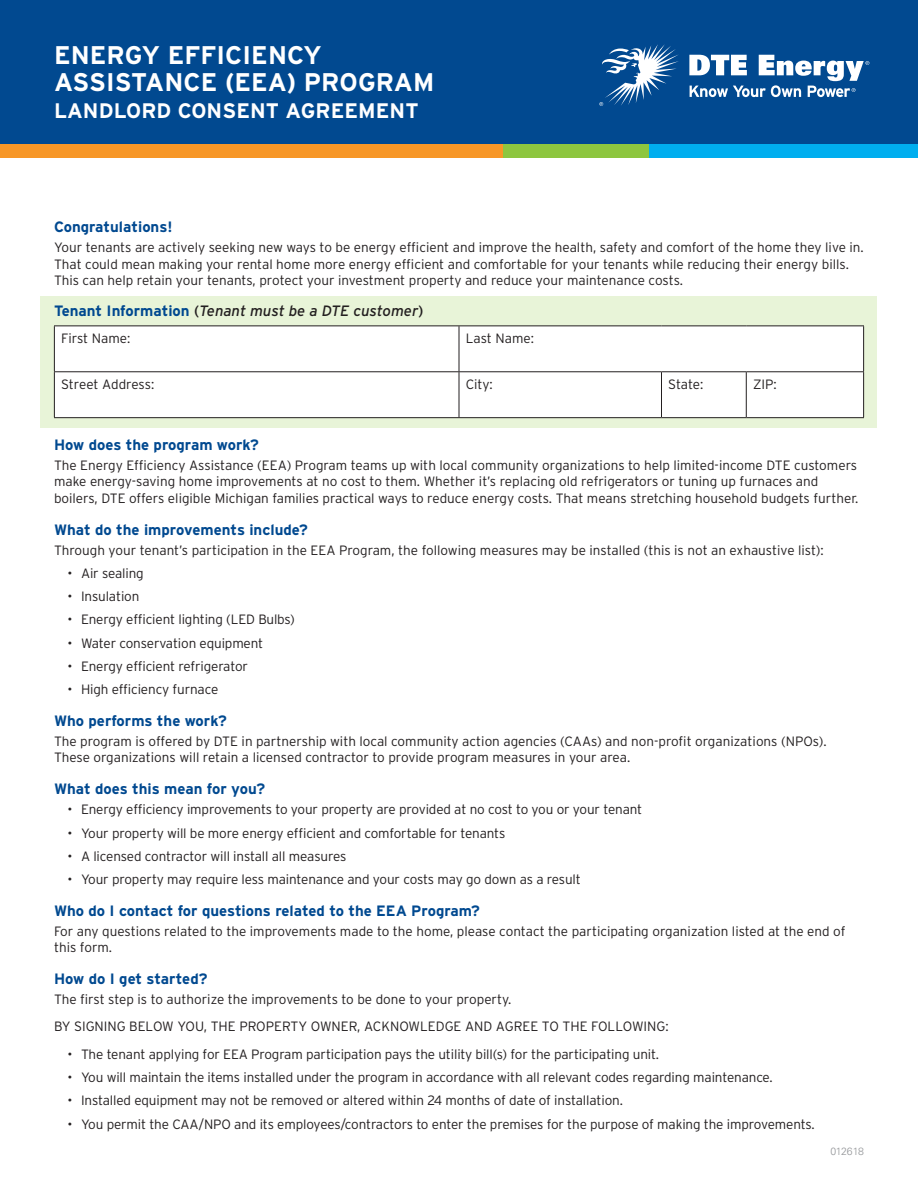
<style>
.page{position:relative;width:918px;height:1188px;background:#fff}
.page>*{position:absolute;margin:0;border:0;box-sizing:border-box;transform-origin:0 0}
.t1{font:700 25.5px/27px "Interstate";letter-spacing:.005em;color:#fff}
.t2{font:700 21px "Interstate";letter-spacing:.005em;color:#fff}
.t3{font:700 15px "Interstate";color:#014990}
.t4{font:italic 15px "Interstate";color:#231f20}
.table_body{font:300 13.5px/16.5px "Interstate";letter-spacing:-.01em;color:#231f20}
.t5{font:300 10.5px "Univers LT Pro 45";letter-spacing:-.035em;color:#939598}
.s1{font-weight:700;font-style:normal;color:#014990}
.s2{font-style:normal}
</style>
<div class="page">
<div style="left:40px;top:296px;width:838px;height:132px;background:#e8f4d8"></div>
<div style="left:55px;top:326px;width:808px;height:91px;background:#fff"></div>
<hr style="left:54px;top:325px;width:405px;height:1px;background:#231f20">
<hr style="left:54px;top:326px;width:1px;height:45px;background:#231f20">
<hr style="left:459px;top:325px;width:203px;height:1px;background:#231f20">
<hr style="left:459px;top:326px;width:1px;height:45px;background:#231f20">
<hr style="left:662px;top:325px;width:84px;height:1px;background:#231f20">
<hr style="left:746px;top:325px;width:118px;height:1px;background:#231f20">
<hr style="left:863px;top:326px;width:1px;height:45px;background:#231f20">
<hr style="left:54px;top:371px;width:405px;height:1px;background:#231f20">
<hr style="left:54px;top:372px;width:1px;height:45px;background:#231f20">
<hr style="left:459px;top:371px;width:203px;height:1px;background:#231f20">
<hr style="left:459px;top:372px;width:1px;height:45px;background:#231f20">
<hr style="left:662px;top:371px;width:84px;height:1px;background:#231f20">
<hr style="left:661px;top:372px;width:1px;height:45px;background:#231f20">
<hr style="left:746px;top:371px;width:118px;height:1px;background:#231f20">
<hr style="left:746px;top:372px;width:1px;height:45px;background:#231f20">
<hr style="left:863px;top:372px;width:1px;height:45px;background:#231f20">
<hr style="left:54px;top:417px;width:405px;height:1px;background:#231f20">
<hr style="left:459px;top:417px;width:203px;height:1px;background:#231f20">
<hr style="left:662px;top:417px;width:84px;height:1px;background:#231f20">
<hr style="left:746px;top:417px;width:118px;height:1px;background:#231f20">
<div style="left:0;top:0;width:918px;height:151px;background:#014990"></div>
<div style="left:0;top:144px;width:509px;height:14px;background:#f79727"></div>
<div style="left:649px;top:144px;width:269px;height:14px;background:#00aeef"></div>
<div style="left:503px;top:144px;width:146px;height:14px;background:#8dc63f"></div>
<svg style="left:599px;top:44px;width:80px;height:62px"></svg>
<svg style="left:689px;top:55px;width:180px;height:42px"></svg>
<p class="t1" style="left:54px;top:42px;width:382px">ENERGY EFFICIENCY<br>ASSISTANCE (EEA) PROGRAM</p>
<p class="t2" style="left:54px;top:98px;width:366px">LANDLORD CONSENT AGREEMENT</p>
<p class="t3" style="left:54px;top:218px;width:120px">Congratulations!</p>
<p class="table_body" style="left:54px;top:239px;width:811px">Your tenants are actively seeking new ways to be energy efficient and improve the health, safety and comfort of the home they live in.<br>That could mean making your rental home more energy efficient and comfortable for your tenants while reducing their energy bills.<br>This can help retain your tenants, protect your investment property and reduce your maintenance costs.</p>
<p class="t4" style="left:54px;top:302px;width:371px"><span class="s1">Tenant Information</span> <span class="s2">(</span>Tenant must be a DTE customer<span class="s2">)</span></p>
<p class="table_body" style="left:61px;top:330px;width:71px">First Name:</p>
<p class="table_body" style="left:466px;top:330px;width:70px">Last Name:</p>
<p class="table_body" style="left:61px;top:376px;width:95px">Street Address:</p>
<p class="table_body" style="left:466px;top:376px;width:29px">City:</p>
<p class="table_body" style="left:668px;top:376px;width:37px">State:</p>
<p class="table_body" style="left:753px;top:376px;width:25px">ZIP:</p>
<p class="t3" style="left:54px;top:435px;width:207px">How does the program work?</p>
<p class="table_body" style="left:54px;top:457px;width:806px">The Energy Efficiency Assistance (EEA) Program teams up with local community organizations to help limited-income DTE customers make energy-saving home improvements at no cost to them. Whether it’s replacing old refrigerators or tuning up furnaces and boilers, DTE offers eligible Michigan families practical ways to reduce energy costs. That means stretching household budgets further.</p>
<p class="t3" style="left:54px;top:520px;width:255px">What do the improvements include?</p>
<p class="table_body" style="left:54px;top:542px;width:771px">Through your tenant’s participation in the EEA Program, the following measures may be installed (this is not an exhaustive list):</p>
<p class="table_body" style="left:68px;top:565px;width:78px">• Air sealing</p>
<p class="table_body" style="left:68px;top:588px;width:73px">• Insulation</p>
<p class="table_body" style="left:68px;top:611px;width:229px">• Energy efficient lighting (LED Bulbs)</p>
<p class="table_body" style="left:68px;top:635px;width:197px">• Water conservation equipment</p>
<p class="table_body" style="left:68px;top:658px;width:182px">• Energy efficient refrigerator</p>
<p class="table_body" style="left:68px;top:681px;width:152px">• High efficiency furnace</p>
<p class="t3" style="left:54px;top:712px;width:174px">Who performs the work?</p>
<p class="table_body" style="left:54px;top:733px;width:774px">The program is offered by DTE in partnership with local community action agencies (CAAs) and non-profit organizations (NPOs).<br>These organizations will retain a licensed contractor to provide program measures in your area.</p>
<p class="t3" style="left:54px;top:780px;width:213px">What does this mean for you?</p>
<p class="table_body" style="left:68px;top:801px;width:576px">• Energy efficiency improvements to your property are provided at no cost to you or your tenant</p>
<p class="table_body" style="left:68px;top:824px;width:439px">• Your property will be more energy efficient and comfortable for tenants</p>
<p class="table_body" style="left:68px;top:848px;width:280px">• A licensed contractor will install all measures</p>
<p class="table_body" style="left:68px;top:871px;width:515px">• Your property may require less maintenance and your costs may go down as a result</p>
<p class="t3" style="left:54px;top:901px;width:427px">Who do I contact for questions related to the EEA Program?</p>
<p class="table_body" style="left:54px;top:923px;width:793px">For any questions related to the improvements made to the home, please contact the participating organization listed at the end of this form.</p>
<p class="t3" style="left:54px;top:970px;width:155px">How do I get started?</p>
<p class="table_body" style="left:54px;top:991px;width:459px">The first step is to authorize the improvements to be done to your property.</p>
<p class="table_body" style="left:54px;top:1018px;width:616px">BY SIGNING BELOW YOU, THE PROPERTY OWNER, ACKNOWLEDGE AND AGREE TO THE FOLLOWING:</p>
<p class="table_body" style="left:68px;top:1046px;width:593px">• The tenant applying for EEA Program participation pays the utility bill(s) for the participating unit.</p>
<p class="table_body" style="left:68px;top:1069px;width:707px">• You will maintain the items installed under the program in accordance with all relevant codes regarding maintenance.</p>
<p class="table_body" style="left:68px;top:1092px;width:557px">• Installed equipment may not be removed or altered within 24 months of date of installation.</p>
<p class="table_body" style="left:68px;top:1115px;width:749px">• You permit the CAA/NPO and its employees/contractors to enter the premises for the purpose of making the improvements.</p>
<p class="t5" style="left:831px;top:1145px;width:35px">012618</p>
</div>
